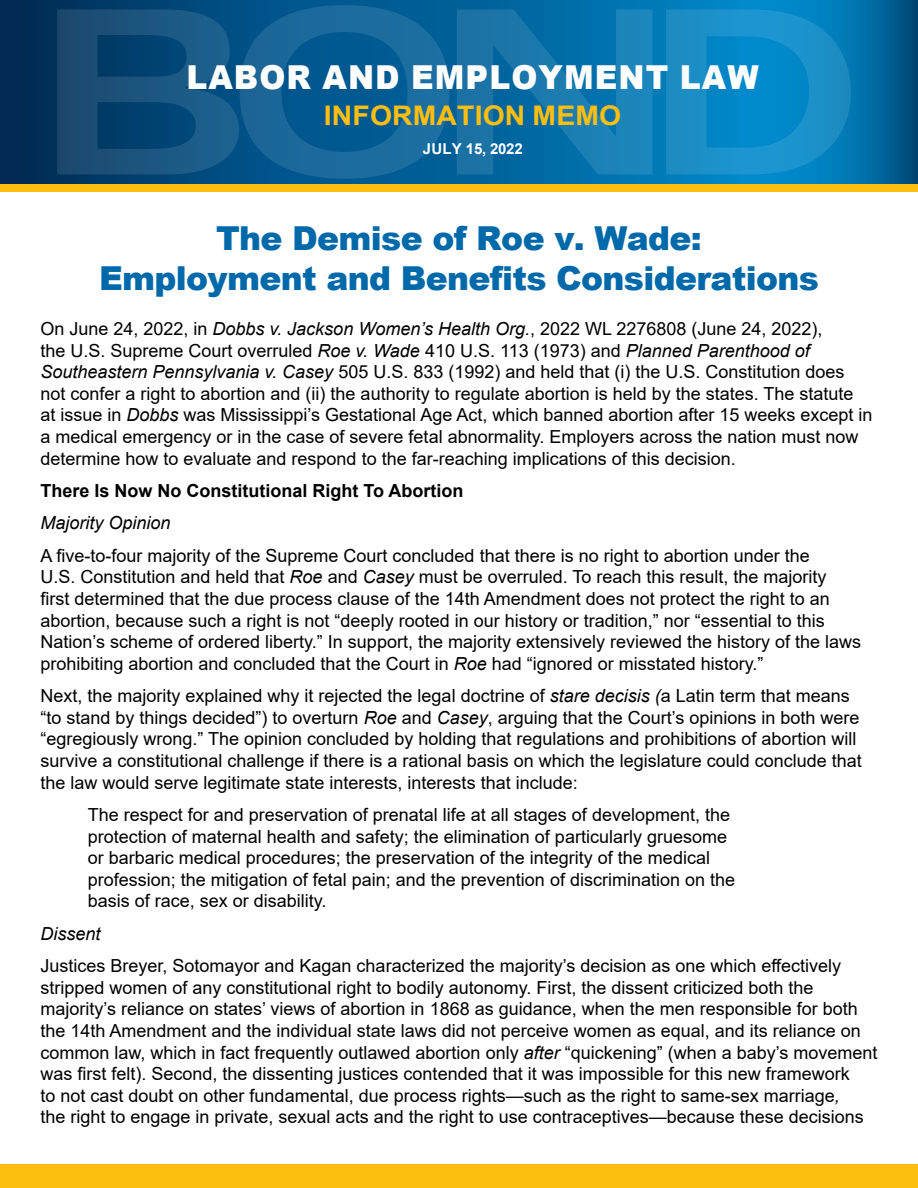
<style>
.page{position:relative;width:918px;height:1188px;background:#fff}
.page>*{position:absolute;margin:0;border:0;box-sizing:border-box;transform-origin:0 0}
.t1{font:900 33px/39.6px "Arial";letter-spacing:-.02em;color:#0069aa;text-align:center}
.t2{font:900 33px "Arial";letter-spacing:.035em;color:#fff;scale:.95 1}
.t3{font:700 27px "Arial";letter-spacing:.005em;color:#febe10;scale:1.05 1}
.t4{font:18px/21.6px "Arial";color:#000}
.t5{font:700 18px "Arial";color:#000}
.t6{font:italic 18px "Arial";color:#000}
.t7{font:700 15px "Arial";letter-spacing:-.015em;color:#fff}
.s1{font-style:italic}
</style>
<div class="page">
<div style="left:0;top:138px;width:918px;height:54px;background:#febe10"></div>
<svg style="left:0;top:0;width:918px;height:184px;background:#005689"></svg>
<svg style="left:57px;top:5px;width:392px;height:174px;background:#0f5888"></svg>
<svg style="left:457px;top:9px;width:195px;height:165px;background:#1075ab"></svg>
<svg style="left:666px;top:9px;width:185px;height:165px;background:#0f8bc7"></svg>
<div style="left:0;top:1164px;width:918px;height:24px;background:#febe10"></div>
<h1 class="t2" style="left:186px;top:53px;width:604px">LABOR AND EMPLOYMENT LAW</h1>
<h2 class="t3" style="left:324px;top:97px;width:285px">INFORMATION MEMO</h2>
<p class="t7" style="left:423px;top:138px;width:102px">JULY 15, 2022</p>
<h1 class="t1" style="left:99px;top:217px;width:721px">The Demise of Roe v. Wade:<br>Employment and Benefits Considerations</h1>
<p class="t4" style="left:40px;top:318px;width:834px">On June 24, 2022, in <span class="s1">Dobbs v. Jackson Women’s Health Org.</span>, 2022 WL 2276808 (June 24, 2022),<br>the U.S. Supreme Court overruled <span class="s1">Roe v. Wade</span> 410 U.S. 113 (1973) and <span class="s1">Planned Parenthood of Southeastern Pennsylvania v. Casey</span> 505 U.S. 833 (1992) and held that (i) the U.S. Constitution does not confer a right to abortion and (ii) the authority to regulate abortion is held by the states. The statute at issue in <span class="s1">Dobbs</span> was Mississippi’s Gestational Age Act, which banned abortion after 15 weeks except in a medical emergency or in the case of severe fetal abnormality. Employers across the nation must now determine how to evaluate and respond to the far-reaching implications of this decision.</p>
<p class="t5" style="left:40px;top:478px;width:424px">There Is Now No Constitutional Right To Abortion</p>
<p class="t6" style="left:40px;top:511px;width:132px">Majority Opinion</p>
<p class="t4" style="left:40px;top:545px;width:822px">A five-to-four majority of the Supreme Court concluded that there is no right to abortion under the<br>U.S. Constitution and held that <span class="s1">Roe</span> and <span class="s1">Casey</span> must be overruled. To reach this result, the majority<br>first determined that the due process clause of the 14th Amendment does not protect the right to an abortion, because such a right is not “deeply rooted in our history or tradition,” nor “essential to this Nation’s scheme of ordered liberty.” In support, the majority extensively reviewed the history of the laws prohibiting abortion and concluded that the Court in <span class="s1">Roe</span> had “ignored or misstated history.”</p>
<p class="t4" style="left:40px;top:685px;width:823px">Next, the majority explained why it rejected the legal doctrine of <span class="s1">stare decisis (</span>a Latin term that means “to stand by things decided”) to overturn <span class="s1">Roe</span> and <span class="s1">Casey</span>, arguing that the Court’s opinions in both were “egregiously wrong.” The opinion concluded by holding that regulations and prohibitions of abortion will survive a constitutional challenge if there is a rational basis on which the legislature could conclude that the law would serve legitimate state interests, interests that include:</p>
<p class="t4" style="left:88px;top:804px;width:649px">The respect for and preservation of prenatal life at all stages of development, the protection of maternal health and safety; the elimination of particularly gruesome or barbaric medical procedures; the preservation of the integrity of the medical profession; the mitigation of fetal pain; and the prevention of discrimination on the basis of race, sex or disability.</p>
<p class="t6" style="left:40px;top:922px;width:62px">Dissent</p>
<p class="t4" style="left:40px;top:955px;width:838px">Justices Breyer, Sotomayor and Kagan characterized the majority’s decision as one which effectively stripped women of any constitutional right to bodily autonomy. First, the dissent criticized both the majority’s reliance on states’ views of abortion in 1868 as guidance, when the men responsible for both the 14th Amendment and the individual state laws did not perceive women as equal, and its reliance on common law, which in fact frequently outlawed abortion only <span class="s1">after</span> “quickening” (when a baby’s movement was first felt). Second, the dissenting justices contended that it was impossible for this new framework<br>to not cast doubt on other fundamental, due process rights—such as the right to same-sex marriage<span class="s1">,<br></span>the right to engage in private, sexual acts and the right to use contraceptives—because these decisions</p>
</div>
